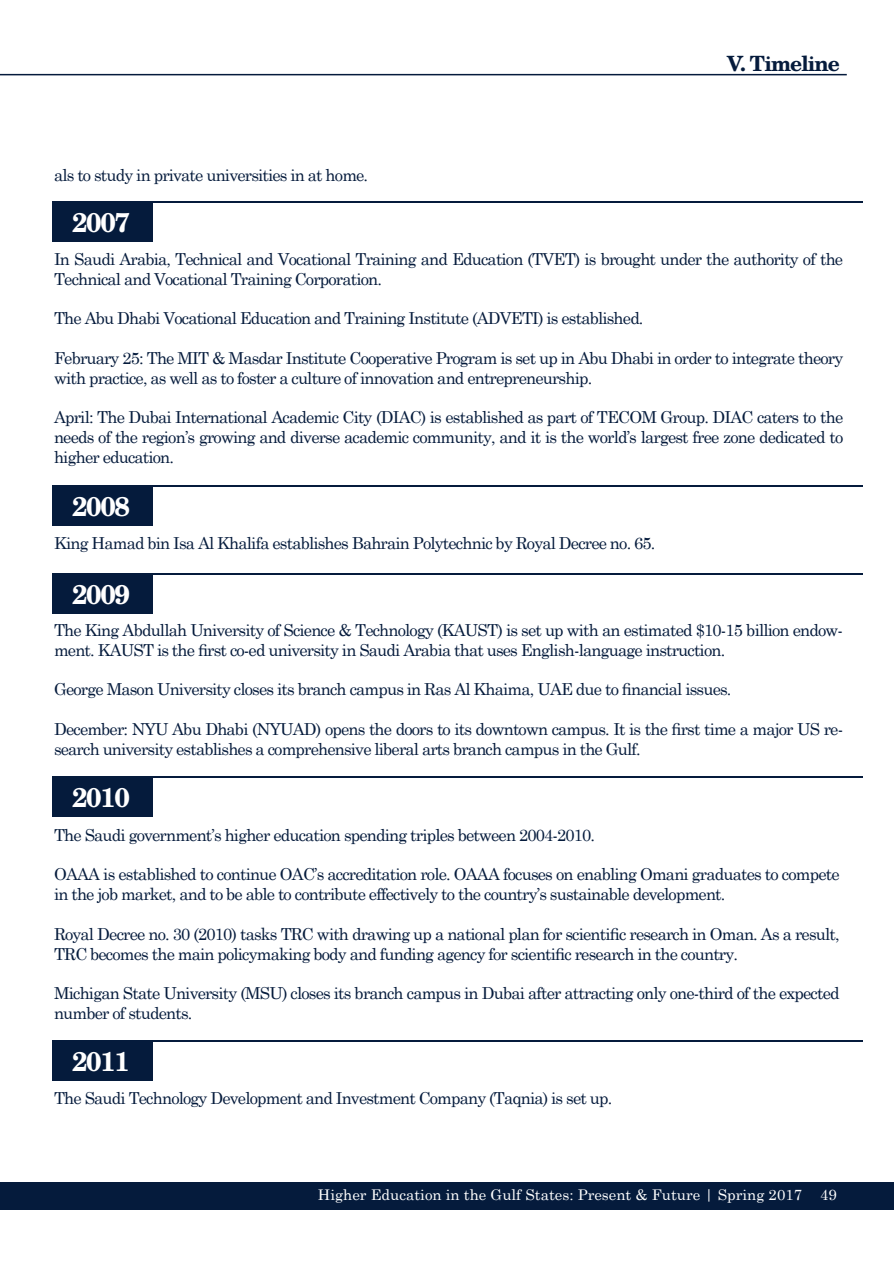
<style>
.page{position:relative;width:894px;height:1263px;background:#fff}
.page>*{position:absolute;margin:0;border:0;box-sizing:border-box;transform-origin:0 0}
.t1{font:700 27px "Te X Gyre Schola";letter-spacing:-.05em;color:#fff}
.t2{font:700 21px "Te X Gyre Schola";letter-spacing:-.05em;color:#051b3c}
.t3{font:16.5px/19.8px "Century Schoolbook";letter-spacing:-.05em;color:#051b3c}
.t4{font:15px "Century Schoolbook";color:#fff}
.t5{font:14.7px "Century Schoolbook";color:#fff}
</style>
<div class="page">
<div style="left:0;top:1183px;width:893px;height:27px;background:#051b3c"></div>
<div style="left:52px;top:202px;width:100px;height:40px;background:#051b3c"></div>
<hr style="left:52px;top:202px;width:810px;height:1px;background:#051b3c">
<div style="left:52px;top:485px;width:100px;height:41px;background:#051b3c"></div>
<hr style="left:52px;top:485px;width:810px;height:2px;background:#051b3c">
<div style="left:52px;top:573px;width:100px;height:40px;background:#051b3c"></div>
<hr style="left:52px;top:573px;width:810px;height:1px;background:#051b3c">
<hr style="left:0;top:74px;width:846px;height:1px;background:#051b3c">
<div style="left:52px;top:776px;width:100px;height:40px;background:#051b3c"></div>
<hr style="left:52px;top:776px;width:810px;height:2px;background:#051b3c">
<div style="left:52px;top:1040px;width:100px;height:40px;background:#051b3c"></div>
<hr style="left:52px;top:1040px;width:810px;height:1px;background:#051b3c">
<p class="t3" style="left:54px;top:165px;width:315px">als to study in private universities in at home.</p>
<h1 class="t1" style="left:72px;top:200px;width:59px">2007</h1>
<p class="t2" style="left:727px;top:46px;width:114px">V. Timeline</p>
<p class="t3" style="left:54px;top:249px;width:790px">In Saudi Arabia, Technical and Vocational Training and Education (TVET) is brought under the authority of the<br>Technical and Vocational Training Corporation.</p>
<p class="t3" style="left:54px;top:308px;width:590px">The Abu Dhabi Vocational Education and Training Institute (ADVETI) is established.</p>
<p class="t3" style="left:54px;top:348px;width:790px">February 25: The MIT &amp; Masdar Institute Cooperative Program is set up in Abu Dhabi in order to integrate theory with practice, as well as to foster a culture of innovation and entrepreneurship.</p>
<p class="t3" style="left:54px;top:407px;width:790px;text-align:justify">April: The Dubai International Academic City (DIAC) is established as part of TECOM Group. DIAC caters to the needs of the region’s growing and diverse academic community, and it is the world’s largest free zone dedicated to higher education.</p>
<h1 class="t1" style="left:72px;top:484px;width:59px">2008</h1>
<p class="t3" style="left:54px;top:533px;width:602px">King Hamad bin Isa Al Khalifa establishes Bahrain Polytechnic by Royal Decree no. 65.</p>
<h1 class="t1" style="left:72px;top:572px;width:59px">2009</h1>
<p class="t3" style="left:54px;top:619px;width:790px">The King Abdullah University of Science &amp; Technology (KAUST) is set up with an estimated $10-15 billion endow&shy;ment. KAUST is the first co-ed university in Saudi Arabia that uses English-language instruction.</p>
<p class="t3" style="left:54px;top:679px;width:678px">George Mason University closes its branch campus in Ras Al Khaima, UAE due to financial issues.</p>
<p class="t3" style="left:54px;top:718px;width:790px">December: NYU Abu Dhabi (NYUAD) opens the doors to its downtown campus. It is the first time a major US re&shy;search university establishes a comprehensive liberal arts branch campus in the Gulf.</p>
<h1 class="t1" style="left:72px;top:775px;width:59px">2010</h1>
<p class="t3" style="left:54px;top:824px;width:542px">The Saudi government’s higher education spending triples between 2004-2010.</p>
<p class="t3" style="left:54px;top:864px;width:786px">OAAA is established to continue OAC’s accreditation role. OAAA focuses on enabling Omani graduates to compete in the job market, and to be able to contribute effectively to the country’s sustainable development.</p>
<p class="t3" style="left:54px;top:923px;width:786px">Royal Decree no. 30 (2010) tasks TRC with drawing up a national plan for scientific research in Oman. As a result,<br>TRC becomes the main policymaking body and funding agency for scientific research in the country.</p>
<p class="t3" style="left:54px;top:982px;width:786px">Michigan State University (MSU) closes its branch campus in Dubai after attracting only one-third of the expected number of students.</p>
<h1 class="t1" style="left:72px;top:1039px;width:59px">2011</h1>
<p class="t3" style="left:54px;top:1088px;width:559px">The Saudi Technology Development and Investment Company (Taqnia) is set up.</p>
<p class="t5" style="left:318px;top:1186px;width:485px">Higher Education in the Gulf States: Present &amp; Future | Spring 2017</p>
<p class="t4" style="left:819px;top:1185px;width:18px">49</p>
</div>
